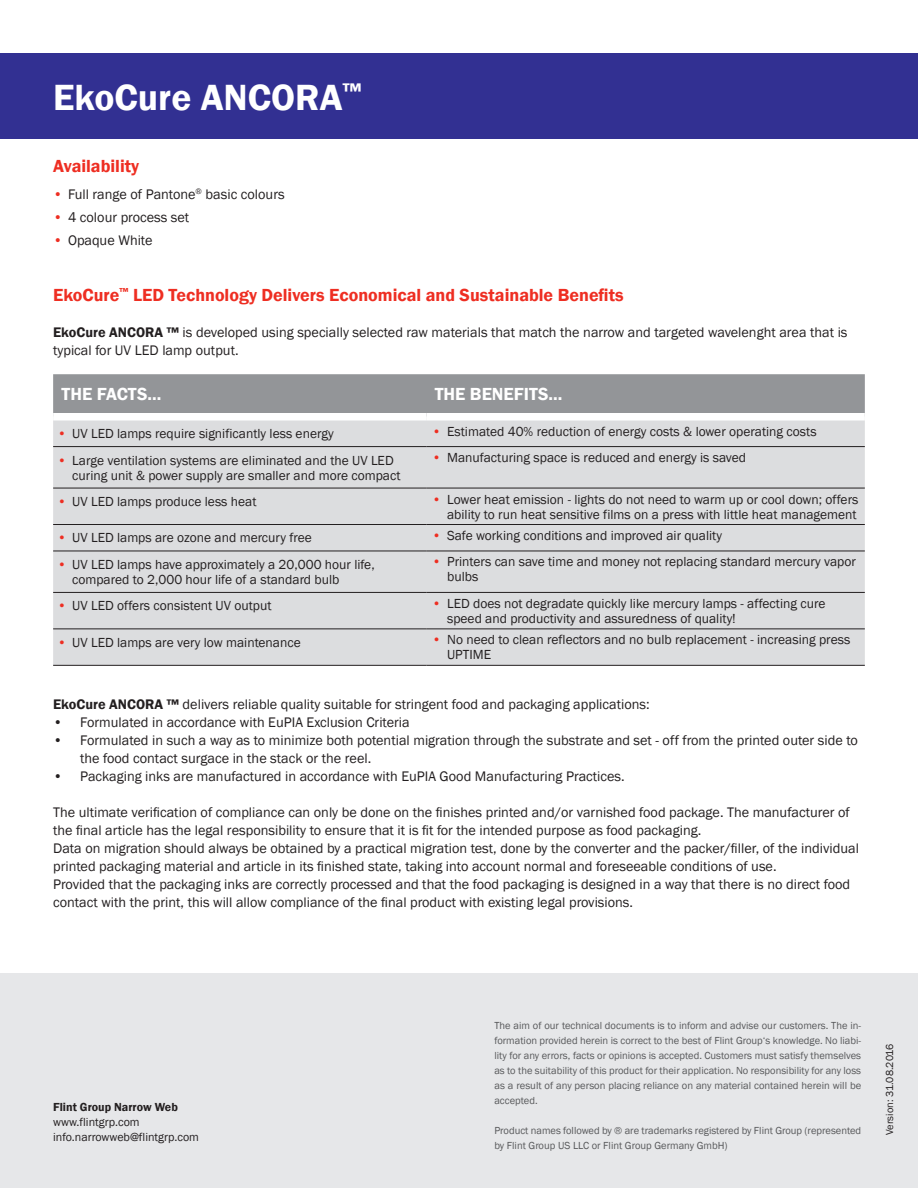
<style>
.page{position:relative;width:918px;height:1188px;background:#fff}
.page>*{position:absolute;margin:0;border:0;box-sizing:border-box;transform-origin:0 0}
._002_Productname_Bac{font:600 37.5px "Franklin Gothic";color:#fff}
._004_Headline_red{font:600 18px "Franklin Gothic";color:#ee2e22}
._002_Subline{font:600 18px "Franklin Gothic";color:#fff}
.t1{font:14.25px/18px "Franklin Gothic";color:#231f20}
.t2{font:13.5px/15px "Franklin Gothic";color:#231f20}
._010_Adress{font:12px "Franklin Gothic";color:#231f20}
._010_Adress-2{font:600 12px "Franklin Gothic";color:#231f20}
._010_Fine_Print{font:10.5px/15px "Franklin Gothic";color:#57585a;text-align:justify}
._010_Footer{font:10.5px "Franklin Gothic";color:#231f20}
.s1{color:#ee2e22}
.s2{font-weight:600}
</style>
<div class="page">
<div style="left:0;top:974px;width:918px;height:214px;background:#e6e7e9"></div>
<div style="left:0;top:53px;width:918px;height:85px;background:#323092"></div>
<div style="left:53px;top:374px;width:812px;height:39px;background:#939598"></div>
<div style="left:53px;top:421px;width:812px;height:244px;background:#dcdddf"></div>
<hr style="left:426px;top:446px;width:439px;height:1px;background:#231f20">
<hr style="left:426px;top:488px;width:439px;height:1px;background:#231f20">
<hr style="left:426px;top:524px;width:439px;height:1px;background:#231f20">
<hr style="left:53px;top:551px;width:373px;height:1px;background:#231f20">
<hr style="left:426px;top:551px;width:439px;height:1px;background:#231f20">
<hr style="left:53px;top:592px;width:373px;height:1px;background:#231f20">
<hr style="left:426px;top:592px;width:439px;height:1px;background:#231f20">
<hr style="left:53px;top:629px;width:373px;height:1px;background:#231f20">
<hr style="left:426px;top:629px;width:439px;height:1px;background:#231f20">
<hr style="left:53px;top:665px;width:373px;height:1px;background:#231f20">
<hr style="left:426px;top:665px;width:439px;height:1px;background:#231f20">
<hr style="left:53px;top:446px;width:373px;height:1px;background:#231f20">
<hr style="left:53px;top:488px;width:373px;height:1px;background:#231f20">
<hr style="left:53px;top:524px;width:373px;height:1px;background:#231f20">
<p class="_002_Productname_Bac" style="left:53px;top:74px;width:310px">EkoCure ANCORA<sup>™</sup></p>
<p class="_004_Headline_red" style="left:53px;top:155px;width:88px">Availability</p>
<p class="t1" style="left:53px;top:185px;width:233px"><span class="s1">•</span> Full range of Pantone<sup>®</sup> basic colours</p>
<p class="t1" style="left:53px;top:209px;width:138px"><span class="s1">•</span> 4 colour process set</p>
<p class="t1" style="left:53px;top:232px;width:101px"><span class="s1">•</span> Opaque White</p>
<p class="_004_Headline_red" style="left:53px;top:284px;width:572px">EkoCure<sup>™</sup> LED Technology Delivers Economical and Sustainable Benefits</p>
<p class="t1" style="left:53px;top:323px;width:796px"><span class="s2">EkoCure ANCORA ™</span> is developed using specially selected raw materials that match the narrow and targeted wavelenght area that is</p>
<p class="t1" style="left:53px;top:341px;width:187px">typical for UV LED lamp output.</p>
<p class="_002_Subline" style="left:62px;top:383px;width:101px">THE FACTS...</p>
<p class="_002_Subline" style="left:435px;top:383px;width:129px">THE BENEFITS...</p>
<p class="t2" style="left:57px;top:426px;width:278px"><span class="s1">•</span> UV LED lamps require significantly less energy</p>
<p class="t2" style="left:432px;top:424px;width:386px"><span class="s1">•</span> Estimated 40% reduction of energy costs &amp; lower operating costs</p>
<p class="t2" style="left:72px;top:453px;width:330px;text-indent:-15px"><span class="s1">•</span> Large ventilation systems are eliminated and the UV LED curing unit &amp; power supply are smaller and more compact</p>
<p class="t2" style="left:432px;top:450px;width:315px"><span class="s1">•</span> Manufacturing space is reduced and energy is saved</p>
<p class="t2" style="left:57px;top:494px;width:201px"><span class="s1">•</span> UV LED lamps produce less heat</p>
<p class="t2" style="left:432px;top:492px;width:428px;text-align:right"><span class="s1">•</span> Lower heat emission - lights do not need to warm up or cool down; offers ability to run heat sensitive films on a press with little heat management</p>
<p class="t2" style="left:57px;top:531px;width:256px"><span class="s1">•</span> UV LED lamps are ozone and mercury free</p>
<p class="t2" style="left:432px;top:528px;width:291px"><span class="s1">•</span> Safe working conditions and improved air quality</p>
<p class="t2" style="left:72px;top:557px;width:304px;text-indent:-15px"><span class="s1">•</span> UV LED lamps have approximately a 20,000 hour life, compared to 2,000 hour life of a standard bulb</p>
<p class="t2" style="left:447px;top:555px;width:410px;text-indent:-15px"><span class="s1">•</span> Printers can save time and money not replacing standard mercury vapor bulbs</p>
<p class="t2" style="left:57px;top:599px;width:216px"><span class="s1">•</span> UV LED offers consistent UV output</p>
<p class="t2" style="left:447px;top:596px;width:380px;text-indent:-15px"><span class="s1">•</span> LED does not degradate quickly like mercury lamps - affecting cure speed and productivity and assuredness of quality!</p>
<p class="t2" style="left:57px;top:635px;width:245px"><span class="s1">•</span> UV LED lamps are very low maintenance</p>
<p class="t2" style="left:447px;top:633px;width:405px;text-indent:-15px"><span class="s1">•</span> No need to clean reflectors and no bulb replacement - increasing press<br>UPTIME</p>
<p class="t1" style="left:53px;top:696px;width:598px"><span class="s2">EkoCure ANCORA ™</span> delivers reliable quality suitable for stringent food and packaging applications:</p>
<p class="t1" style="left:53px;top:714px;width:358px">• Formulated in accordance with EuPIA Exclusion Criteria</p>
<p class="t1" style="left:80px;top:732px;width:779px;text-indent:-27px">• Formulated in such a way as to minimize both potential migration through the substrate and set - off from the printed outer side to the food contact surgace in the stack or the reel.</p>
<p class="t1" style="left:53px;top:768px;width:573px">• Packaging inks are manufactured in accordance with EuPIA Good Manufacturing Practices.</p>
<p class="t1" style="left:53px;top:804px;width:798px">The ultimate verification of compliance can only be done on the finishes printed and/or varnished food package. The manufacturer of the final article has the legal responsibility to ensure that it is fit for the intended purpose as food packaging.</p>
<p class="t1" style="left:53px;top:840px;width:807px">Data on migration should always be obtained by a practical migration test, done by the converter and the packer/filler, of the individual printed packaging material and article in its finished state, taking into account normal and foreseeable conditions of use.</p>
<p class="t1" style="left:53px;top:876px;width:799px">Provided that the packaging inks are correctly processed and that the food packaging is designed in a way that there is no direct food contact with the print, this will allow compliance of the final product with existing legal provisions.</p>
<p class="_010_Adress-2" style="left:53px;top:1099px;width:126px">Flint Group Narrow Web</p>
<p class="_010_Adress" style="left:53px;top:1114px;width:88px">www.flintgrp.com</p>
<p class="_010_Adress" style="left:53px;top:1129px;width:147px">info.narrowweb@flintgrp.com</p>
<p class="_010_Fine_Print" style="left:494px;top:1018px;width:368px">The aim of our technical documents is to inform and advise our customers. The in&shy;formation provided herein is correct to the best of Flint Group‘s knowledge. No liabi&shy;lity for any errors, facts or opinions is accepted. Customers must satisfy themselves as to the suitability of this product for their application. No responsibility for any loss as a result of any person placing reliance on any material contained herein will be accepted.</p>
<p class="_010_Fine_Print" style="left:494px;top:1123px;width:368px">Product names followed by ® are trademarks registered by Flint Group (represented by Flint Group US LLC or Flint Group Germany GmbH)</p>
<p class="_010_Footer" style="left:883px;top:1135px;width:93px;rotate:-90deg">Version: 31.08.2016</p>
</div>
